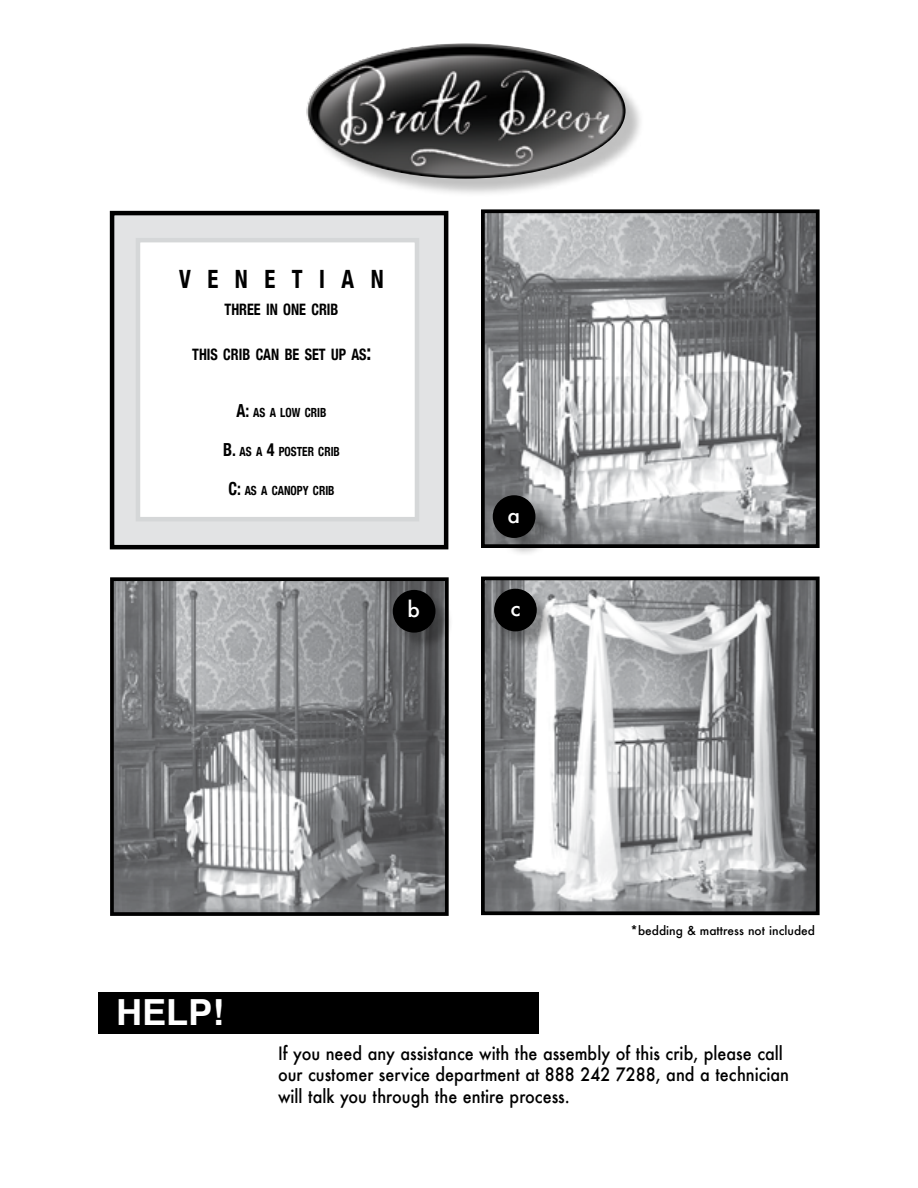
<style>
.page{position:relative;width:918px;height:1188px;background:#fff}
.page>*{position:absolute;margin:0;border:0;box-sizing:border-box;transform-origin:0 0}
.t1{font:700 36px "Helvetica";color:#fff}
.t2{font:700 condensed 25.2px "Helvetica Neue";letter-spacing:.73em;color:#000;scale:.9 1}
.t3{font:500 21px "Futura";color:#fff}
.t4{font:500 18px/21.8px "Futura";color:#000;scale:.9 1}
.t5{font:700 condensed 15.75px "Helvetica Neue";color:#000;scale:.9 1}
.t6{font:700 condensed 12.6px "Helvetica Neue";color:#000;scale:.9 1}
.t7{font:500 12px "Futura";color:#000}
.s1{font-size:22.5px}
.s2{font-size:18px}
</style>
<div class="page">
<div style="left:112px;top:213px;width:334px;height:334px;background:#e2e3e4"></div>
<div style="left:110px;top:211px;width:338px;height:338px;border:4px solid #000"></div>
<div style="left:136px;top:238px;width:283px;height:283px;background:#fff;border:4px solid #d5d7d8"></div>
<div style="left:98px;top:992px;width:441px;height:42px;background:#000"></div>
<div style="left:310px;top:45px;width:334px;height:152px;background:#000;opacity:.25"></div>
<img style="left:306px;top:43px;width:319px;height:136px">
<img style="left:486px;top:214px;width:329px;height:329px">
<div style="left:481px;top:209px;width:339px;height:339px;border:4px solid #000"></div>
<img style="left:486px;top:582px;width:329px;height:328px">
<div style="left:481px;top:577px;width:339px;height:338px;border:4px solid #000"></div>
<img style="left:115px;top:582px;width:329px;height:329px">
<div style="left:110px;top:577px;width:339px;height:339px;border:4px solid #000"></div>
<div style="left:495px;top:498px;width:58px;height:58px;background:#000;opacity:.3"></div>
<div style="left:493px;top:495px;width:42px;height:43px;background:#000;border-radius:50%"></div>
<div style="left:395px;top:592px;width:58px;height:58px;background:#000;opacity:.3"></div>
<div style="left:393px;top:590px;width:42px;height:43px;background:#000;border-radius:50%"></div>
<div style="left:496px;top:591px;width:59px;height:58px;background:#000;opacity:.31"></div>
<div style="left:494px;top:589px;width:43px;height:42px;background:#000;border-radius:50%"></div>
<h2 class="t2" style="left:179px;top:263px;width:229px">VENETIAN</h2>
<p class="t5" style="left:225px;top:300px;width:128px">THREE IN ONE CRIB</p>
<p class="t5" style="left:192px;top:345px;width:201px">THIS CRIB CAN BE SET UP AS<span class="s1">:</span></p>
<p class="t6" style="left:237px;top:405px;width:101px"><span class="s2">A:</span> AS A LOW CRIB</p>
<p class="t6" style="left:223px;top:444px;width:131px"><span class="s2">B.</span> AS A <span class="s2">4</span> POSTER CRIB</p>
<p class="t6" style="left:228px;top:483px;width:120px"><span class="s2">C:</span> AS A CANOPY CRIB</p>
<p class="t3" style="left:508px;top:500px;width:14px">a</p>
<p class="t3" style="left:408px;top:595px;width:14px">b</p>
<p class="t3" style="left:510px;top:594px;width:12px">c</p>
<h1 class="t1" style="left:116px;top:983px;width:109px">HELP!</h1>
<p class="t7" style="left:631px;top:923px;width:186px">*bedding &amp; mattress not included</p>
<p class="t4" style="left:278px;top:1042px;width:569px">If you need any assistance with the assembly of this crib, please call our customer service department at 888 242 7288, and a technician will talk you through the entire process.</p>
</div>
